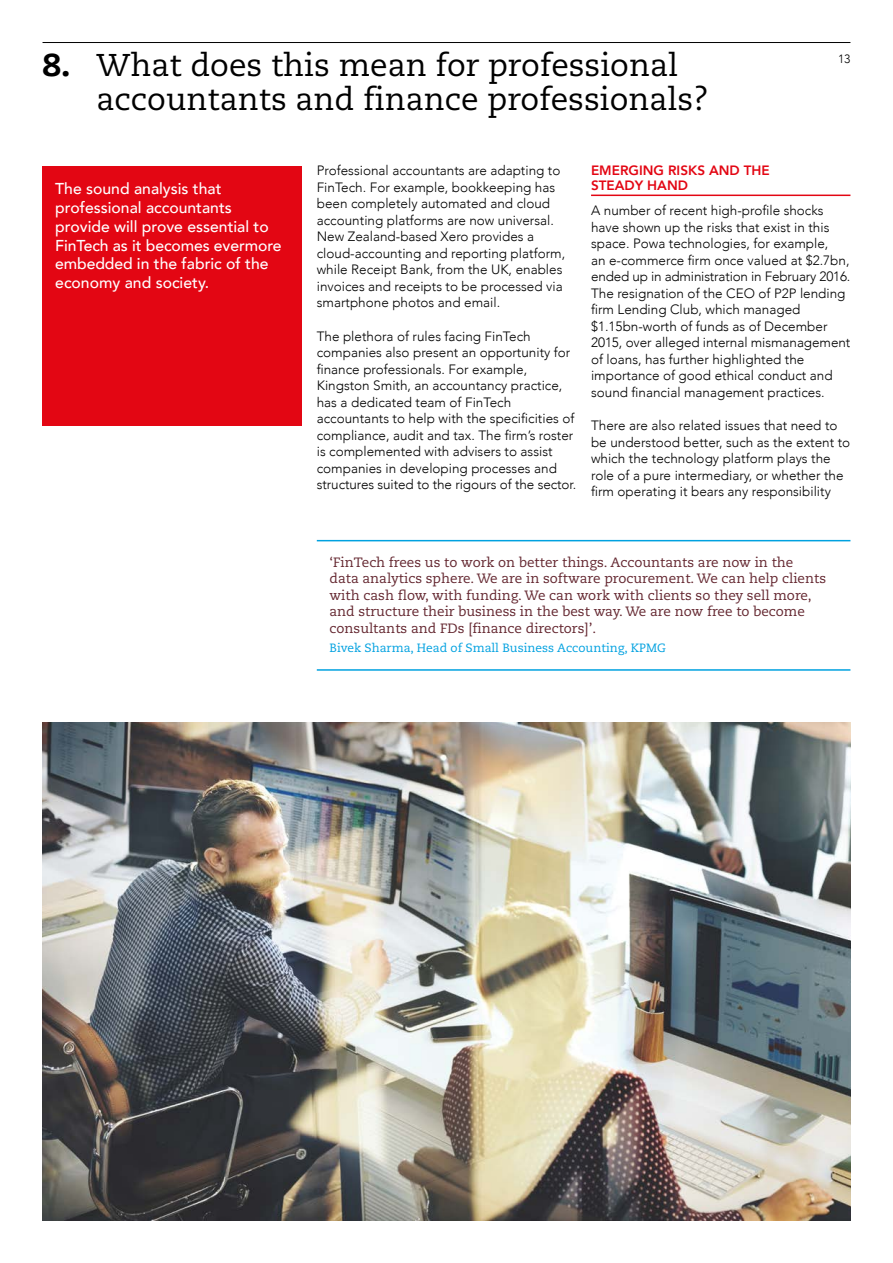
<style>
.page{position:relative;width:893px;height:1263px;background:#fff}
.page>*{position:absolute;margin:0;border:0;box-sizing:border-box;transform-origin:0 0}
.t1{font:31.5px/34.5px "Caecilia";color:#000}
.t2{font:500 15.75px/18.8px "Avenir";color:#fff}
.t3{font:300 13.5px/16.5px "Avenir";color:#000}
.t4{font:13.5px/16.5px "Caecilia";color:#642730}
.t5{font:800 13.5px/15px "Avenir";color:#e30613}
.t6{font:12px "Caecilia";color:#00a1e0}
.t7{font:300 12px "Avenir";color:#000}
.s1{font-weight:800}
</style>
<div class="page">
<hr style="left:591px;top:195px;width:259px;height:1px;background:#e30613">
<hr style="left:43px;top:42px;width:807px;height:1px;background:#000">
<div style="left:43px;top:166px;width:259px;height:259px;background:#e30613"></div>
<hr style="left:317px;top:540px;width:533px;height:1px;background:#00a1e0">
<hr style="left:317px;top:669px;width:533px;height:2px;background:#00a1e0">
<img style="left:43px;top:723px;width:807px;height:497px">
<h1 class="t1" style="left:97px;top:48px;width:614px;text-indent:-54px"><span class="s1">8.</span> What does this mean for professional accountants and finance professionals?</h1>
<p class="t7" style="left:838px;top:52px;width:14px">13</p>
<p class="t2" style="left:55px;top:179px;width:228px">The sound analysis that professional accountants provide will prove essential to<br>FinTech as it becomes evermore embedded in the fabric of the economy and society.</p>
<p class="t3" style="left:317px;top:162px;width:250px">Professional accountants are adapting to FinTech. For example, bookkeeping has been completely automated and cloud accounting platforms are now universal.<br>New Zealand-based Xero provides a cloud-accounting and reporting platform, while Receipt Bank, from the UK, enables invoices and receipts to be processed via smartphone photos and email.</p>
<p class="t3" style="left:317px;top:328px;width:261px">The plethora of rules facing FinTech companies also present an opportunity for finance professionals. For example, Kingston Smith, an accountancy practice, has a dedicated team of FinTech accountants to help with the specificities of compliance, audit and tax. The firm’s roster is complemented with advisers to assist companies in developing processes and structures suited to the rigours of the sector.</p>
<p class="t5" style="left:591px;top:163px;width:180px">EMERGING RISKS AND THE<br>STEADY HAND</p>
<p class="t3" style="left:591px;top:202px;width:261px">A number of recent high-profile shocks have shown up the risks that exist in this space. Powa technologies, for example,<br>an e-commerce firm once valued at $2.7bn, ended up in administration in February 2016.<br>The resignation of the CEO of P2P lending firm Lending Club, which managed $1.15bn-worth of funds as of December 2015, over alleged internal mismanagement of loans, has further highlighted the importance of good ethical conduct and sound financial management practices.</p>
<p class="t3" style="left:591px;top:417px;width:261px">There are also related issues that need to be understood better, such as the extent to which the technology platform plays the role of a pure intermediary, or whether the firm operating it bears any responsibility</p>
<p class="t4" style="left:330px;top:554px;width:498px">‘FinTech frees us to work on better things. Accountants are now in the<br>data analytics sphere. We are in software procurement. We can help clients with cash flow, with funding. We can work with clients so they sell more, and structure their business in the best way. We are now free to become consultants and FDs [finance directors]’.</p>
<p class="t6" style="left:330px;top:641px;width:338px">Bivek Sharma, Head of Small Business Accounting, KPMG</p>
</div>
